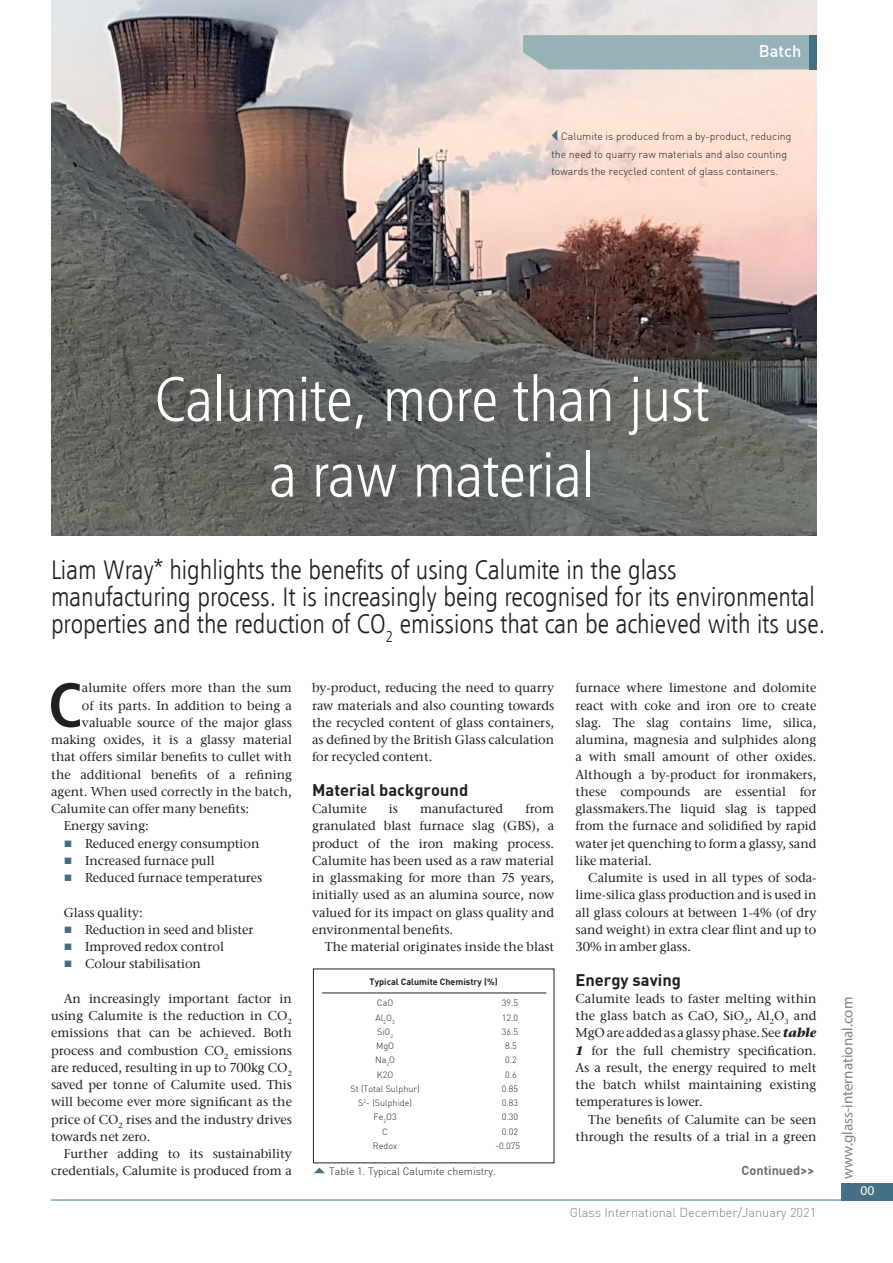
<style>
.page{position:relative;width:893px;height:1263px;background:#fff}
.page>*{position:absolute;margin:0;border:0;box-sizing:border-box;transform-origin:0 0}
.New_headline{font:63px "Humanist 777 BT Light Condensed B";color:#fff}
.Drop_Cap{font:62.4px "Humanist 777 BT Bold Condensed B";color:#231f20}
.Feature_standfirst{font:27px/27px "Humanist 777 BT Light Condensed B";color:#231f20}
.Crosshead{font:700 16.5px "DIN";color:#231f20}
.t1{font:500 16.5px "DIN";color:#fff}
.t2{font:15px "Myriad Pro";color:#808285}
.t3{font:13.5px "Myriad Pro";color:#fff}
.Body_Copy_indent{font:500 12.75px/17.2px "ITC Stone Serif";color:#231f20;text-align:justify}
.Body_Copy_NO_indent{font:500 12.75px/17.2px "ITC Stone Serif";color:#231f20;text-align:justify}
.Drop_Cap-2{font:500 12.75px "ITC Stone Serif";color:#231f20}
.t4{font:300 12.75px "DIN";color:#808285}
.t5{font:700 12.75px "DIN";color:#6c6d70}
.t6{font:300 10.5px/17.2px "DIN";color:#231f20}
.t7{font:300 9px "DIN";color:#231f20}
.t8{font:700 9px "DIN";color:#231f20}
.s1{font-family:"ITC Stone Serif Bold Italic 2";font-weight:400}
</style>
<div class="page">
<img style="left:51px;top:0;width:765px;height:536px">
<div style="left:523px;top:35px;width:286px;height:34px;background:#96b2b7"></div>
<div style="left:809px;top:35px;width:7px;height:34px;background:#456f82"></div>
<div style="left:842px;top:1183px;width:51px;height:17px;background:#456f82"></div>
<hr style="left:51px;top:1199px;width:842px;height:1px;background:#456f82">
<hr style="left:322px;top:993px;width:224px;height:1px;background:#231f20">
<svg style="left:552px;top:130px;width:5px;height:11px"></svg>
<p class="t1" style="left:759px;top:40px;width:44px">Batch</p>
<p class="t6" style="left:551px;top:128px;width:241px;text-indent:10px">Calumite is produced from a by-product, reducing the need to quarry raw materials and also counting towards the recycled content of glass containers.</p>
<p class="New_headline" style="left:155px;top:360px;width:556px">Calumite, more than just</p>
<p class="New_headline" style="left:270px;top:436px;width:326px">a raw material</p>
<p class="Feature_standfirst" style="left:51px;top:555px;width:627px">Liam Wray* highlights the benefits of using Calumite in the glass</p>
<p class="Feature_standfirst" style="left:51px;top:582px;width:776px">manufacturing process. It is increasingly being recognised for its environmental properties and the reduction of CO<sub>2</sub> emissions that can be achieved with its use.</p>
<p class="Drop_Cap" style="left:48px;top:666px;width:35px">C</p>
<p class="Drop_Cap-2" style="left:82px;top:680px;width:212px">alumite offers more than the sum</p>
<p class="Drop_Cap-2" style="left:82px;top:698px;width:212px">of its parts. In addition to being a</p>
<p class="Drop_Cap-2" style="left:82px;top:715px;width:212px">valuable source of the major glass</p>
<p class="Drop_Cap-2" style="left:51px;top:732px;width:242px">making oxides, it is a glassy material</p>
<p class="Drop_Cap-2" style="left:51px;top:749px;width:242px">that offers similar benefits to cullet with</p>
<p class="Drop_Cap-2" style="left:51px;top:767px;width:242px">the additional benefits of a refining</p>
<p class="Drop_Cap-2" style="left:51px;top:784px;width:242px">agent. When used correctly in the batch,</p>
<p class="Drop_Cap-2" style="left:51px;top:801px;width:200px">Calumite can offer many benefits:</p>
<p class="Body_Copy_indent" style="left:64px;top:817px;width:87px">Energy saving:</p>
<p class="Body_Copy_indent" style="left:85px;top:834px;width:176px">Reduced energy consumption</p>
<p class="Body_Copy_indent" style="left:85px;top:852px;width:131px">Increased furnace pull</p>
<p class="Body_Copy_indent" style="left:85px;top:869px;width:179px">Reduced furnace temperatures</p>
<p class="Body_Copy_indent" style="left:64px;top:903px;width:81px">Glass quality:</p>
<p class="Body_Copy_indent" style="left:85px;top:921px;width:170px">Reduction in seed and blister</p>
<p class="Body_Copy_indent" style="left:85px;top:938px;width:140px">Improved redox control</p>
<p class="Body_Copy_indent" style="left:85px;top:955px;width:117px">Colour stabilisation</p>
<p class="Body_Copy_indent" style="left:51px;top:990px;width:242px;text-indent:13px">An increasingly important factor in using Calumite is the reduction in CO<sub>2 </sub>emissions that can be achieved. Both process and combustion CO<sub>2</sub> emissions are reduced, resulting in up to 700kg CO<sub>2 </sub>saved per tonne of Calumite used. This will become ever more significant as the price of CO<sub>2</sub> rises and the industry drives towards net zero.</p>
<p class="Body_Copy_indent" style="left:51px;top:1145px;width:242px;text-align:right">Further adding to its sustainability credentials, Calumite is produced from a</p>
<p class="Body_Copy_indent" style="left:312px;top:679px;width:244px">by-product, reducing the need to quarry raw materials and also counting towards the recycled content of glass containers, as defined by the British Glass calculation for recycled content.</p>
<p class="Crosshead" style="left:312px;top:779px;width:158px">Material background</p>
<p class="Body_Copy_NO_indent" style="left:312px;top:800px;width:56px">Calumite</p>
<p class="Body_Copy_NO_indent" style="left:389px;top:800px;width:11px">is</p>
<p class="Body_Copy_NO_indent" style="left:420px;top:800px;width:85px">manufactured</p>
<p class="Body_Copy_NO_indent" style="left:312px;top:800px;width:244px;text-indent:213px">from granulated blast furnace slag (GBS), a product of the iron making process.<br>Calumite has been used as a raw material in glassmaking for more than 75 years, initially used as an alumina source, now valued for its impact on glass quality and environmental benefits.</p>
<p class="Body_Copy_indent" style="left:325px;top:938px;width:231px">The material originates inside the blast</p>
<p class="t8" style="left:370px;top:975px;width:130px">Typical Calumite Chemistry (%)</p>
<p class="t7" style="left:377px;top:997px;width:18px">CaO</p>
<p class="t7" style="left:502px;top:997px;width:18px">39.5</p>
<p class="t7" style="left:375px;top:1012px;width:21px">Al<sub>2</sub>O<sub>3</sub></p>
<p class="t7" style="left:502px;top:1012px;width:18px">12.0</p>
<p class="t7" style="left:377px;top:1026px;width:18px">SiO<sub>2</sub></p>
<p class="t7" style="left:502px;top:1026px;width:18px">36.5</p>
<p class="t7" style="left:376px;top:1040px;width:20px">MgO</p>
<p class="t7" style="left:505px;top:1040px;width:13px">8.5</p>
<p class="t7" style="left:375px;top:1054px;width:21px">Na<sub>2</sub>O</p>
<p class="t7" style="left:505px;top:1054px;width:13px">0.2</p>
<p class="t7" style="left:377px;top:1069px;width:18px">K2O</p>
<p class="t7" style="left:505px;top:1069px;width:13px">0.6</p>
<p class="t7" style="left:350px;top:1083px;width:71px">St (Total Sulphur)</p>
<p class="t7" style="left:502px;top:1083px;width:18px">0.85</p>
<p class="t7" style="left:358px;top:1097px;width:55px">S<sup>2</sup>- (Sulphide)</p>
<p class="t7" style="left:502px;top:1097px;width:18px">0.83</p>
<p class="t7" style="left:374px;top:1111px;width:25px">Fe<sub>2</sub>O3</p>
<p class="t7" style="left:502px;top:1111px;width:18px">0.30</p>
<p class="t7" style="left:382px;top:1126px;width:7px">C</p>
<p class="t7" style="left:502px;top:1126px;width:18px">0.02</p>
<p class="t7" style="left:373px;top:1140px;width:26px">Redox</p>
<p class="t7" style="left:495px;top:1140px;width:26px">-0.075</p>
<p class="t6" style="left:329px;top:1163px;width:168px">Table 1. Typical Calumite chemistry.</p>
<p class="Body_Copy_indent" style="left:575px;top:679px;width:242px">furnace where limestone and dolomite react with coke and iron ore to create slag. The slag contains lime, silica, alumina, magnesia and sulphides along a with small amount of other oxides.<br>Although a by-product for ironmakers, these compounds are essential for glassmakers.The liquid slag is tapped from the furnace and solidified by rapid water jet quenching to form a glassy, sand like material.</p>
<p class="Body_Copy_indent" style="left:575px;top:869px;width:242px;text-indent:13px">Calumite is used in all types of soda&shy;lime-silica glass production and is used in all glass colours at between 1-4% (of dry sand weight) in extra clear flint and up to 30% in amber glass.</p>
<p class="Crosshead" style="left:575px;top:969px;width:107px">Energy saving</p>
<p class="Body_Copy_NO_indent" style="left:575px;top:990px;width:242px">Calumite leads to faster melting within the glass batch as CaO, SiO<sub>2</sub>, Al<sub>2</sub>O<sub>3</sub> and MgO are added as a glassy phase. See <span class="s1">table 1</span> for the full chemistry specification.<br>As a result, the energy required to melt the batch whilst maintaining existing temperatures is lower.</p>
<p class="Body_Copy_indent" style="left:575px;top:1110px;width:242px;text-align:right">The benefits of Calumite can be seen through the results of a trial in a green</p>
<p class="t5" style="left:741px;top:1162px;width:74px">Continued&gt;&gt;</p>
<p class="t4" style="left:570px;top:1205px;width:248px">Glass International December/January 2021</p>
<p class="t2" style="left:838px;top:1179px;width:184px;rotate:-90deg">www.glass-international.com</p>
<p class="t3" style="left:860px;top:1182px;width:15px">00</p>
</div>
